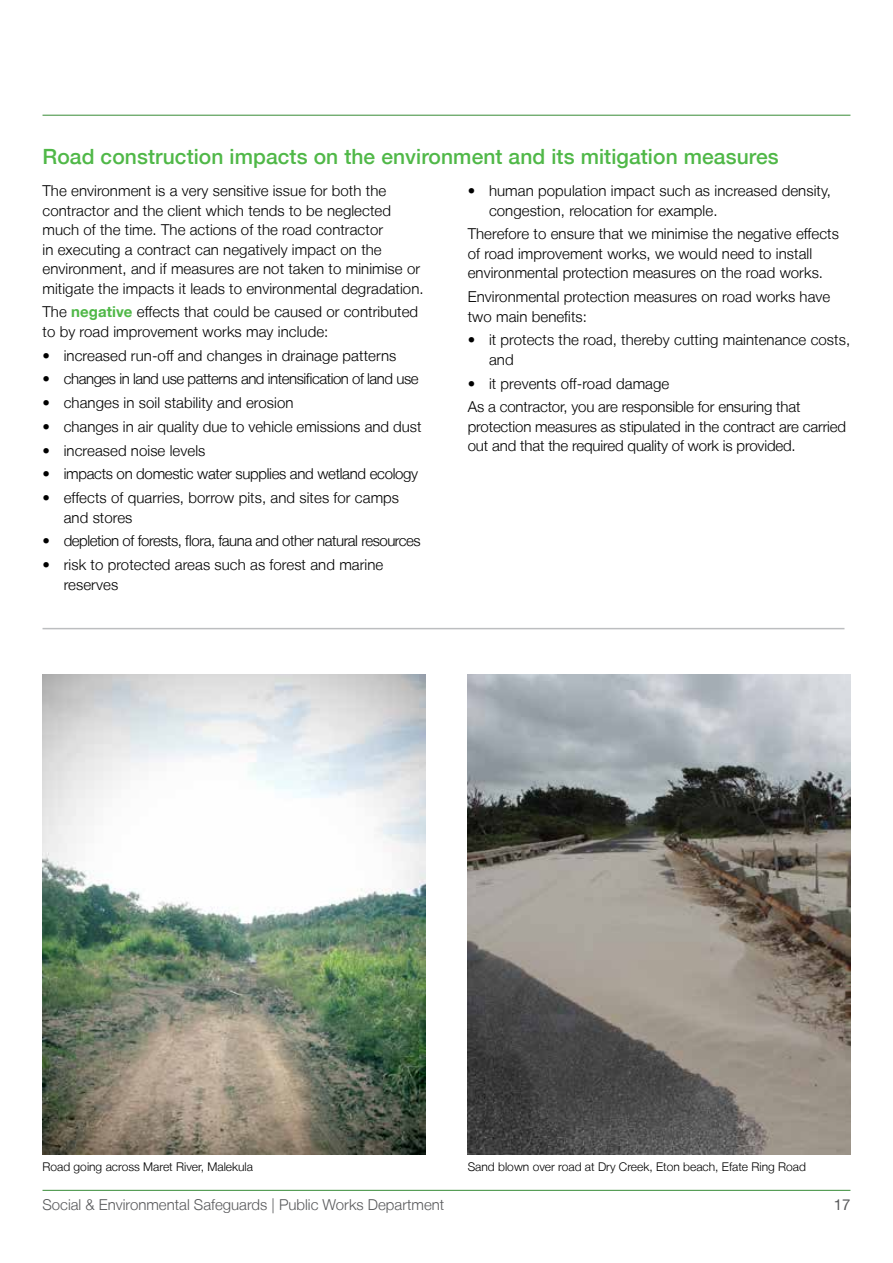
<style>
.page{position:relative;width:893px;height:1263px;background:#fff}
.page>*{position:absolute;margin:0;border:0;box-sizing:border-box;transform-origin:0 0}
._01_Heading_3_H3{font:500 21px "Helvetica Neue LT";letter-spacing:.005em;color:#50b848}
._00_Body_Copy_P{font:300 15px/19.5px "Helvetica Neue LT";letter-spacing:.005em;color:#000}
._00_Body_Copy_P-2{font:300 15px "Helvetica Neue LT";letter-spacing:-.03em;color:#000}
.t1{font:300 15px "Helvetica Neue LT";color:#58595b}
._00_Body_Copy_P-3{font:300 15px "Helvetica Neue LT";letter-spacing:-.02em;color:#000}
.t2{font:15px "Helvetica Neue LT";color:#58595b}
._05_Body_copy_Photo{font:300 12px "Helvetica Neue LT";color:#000}
.s1{font-weight:700;color:#50b848}
</style>
<div class="page">
<hr style="left:43px;top:1190px;width:807px;height:1px;background:#378b36">
<hr style="left:43px;top:115px;width:807px;height:1px;background:#378b36">
<hr style="left:43px;top:628px;width:801px;height:1px;background:#bcbec0">
<img style="left:43px;top:674px;width:382px;height:480px">
<img style="left:468px;top:674px;width:382px;height:480px">
<h3 class="_01_Heading_3_H3" style="left:43px;top:144px;width:738px">Road construction impacts on the environment and its mitigation measures</h3>
<p class="_00_Body_Copy_P" style="left:43px;top:181px;width:383px">The environment is a very sensitive issue for both the contractor and the client which tends to be neglected much of the time. The actions of the road contractor<br>in executing a contract can negatively impact on the environment, and if measures are not taken to minimise or mitigate the impacts it leads to environmental degradation.</p>
<p class="_00_Body_Copy_P" style="left:43px;top:302px;width:377px">The <span class="s1">negative</span> effects that could be caused or contributed to by road improvement works may include:</p>
<p class="_00_Body_Copy_P" style="left:43px;top:345px;width:355px">• increased run-off and changes in drainage patterns</p>
<p class="_00_Body_Copy_P-2" style="left:43px;top:370px;width:378px">• changes in land use patterns and intensification of land use</p>
<p class="_00_Body_Copy_P" style="left:43px;top:393px;width:252px">• changes in soil stability and erosion</p>
<p class="_00_Body_Copy_P" style="left:43px;top:416px;width:381px">• changes in air quality due to vehicle emissions and dust</p>
<p class="_00_Body_Copy_P" style="left:43px;top:440px;width:164px">• increased noise levels</p>
<p class="_00_Body_Copy_P-3" style="left:43px;top:465px;width:377px">• impacts on domestic water supplies and wetland ecology</p>
<p class="_00_Body_Copy_P" style="left:64px;top:488px;width:337px;text-indent:-21px">• effects of quarries, borrow pits, and sites for camps and stores</p>
<p class="_00_Body_Copy_P-2" style="left:43px;top:532px;width:380px">• depletion of forests, flora, fauna and other natural resources</p>
<p class="_00_Body_Copy_P" style="left:64px;top:555px;width:321px;text-indent:-21px">• risk to protected areas such as forest and marine reserves</p>
<p class="_00_Body_Copy_P" style="left:489px;top:181px;width:343px;text-indent:-21px">• human population impact such as increased density, congestion, relocation for example.</p>
<p class="_00_Body_Copy_P" style="left:468px;top:224px;width:373px">Therefore to ensure that we minimise the negative effects of road improvement works, we would need to install environmental protection measures on the road works.</p>
<p class="_00_Body_Copy_P" style="left:468px;top:287px;width:364px">Environmental protection measures on road works have two main benefits:</p>
<p class="_00_Body_Copy_P" style="left:489px;top:330px;width:363px;text-indent:-21px">• it protects the road, thereby cutting maintenance costs, and</p>
<p class="_00_Body_Copy_P" style="left:468px;top:373px;width:203px">• it prevents off-road damage</p>
<p class="_00_Body_Copy_P" style="left:468px;top:397px;width:380px">As a contractor, you are responsible for ensuring that protection measures as stipulated in the contract are carried out and that the required quality of work is provided.</p>
<p class="_05_Body_copy_Photo" style="left:43px;top:1159px;width:212px">Road going across Maret River, Malekula</p>
<p class="_05_Body_copy_Photo" style="left:468px;top:1159px;width:340px">Sand blown over road at Dry Creek, Eton beach, Efate Ring Road</p>
<p class="t1" style="left:43px;top:1195px;width:403px">Social &amp; Environmental Safeguards | Public Works Department</p>
<p class="t2" style="left:834px;top:1195px;width:18px">17</p>
</div>
